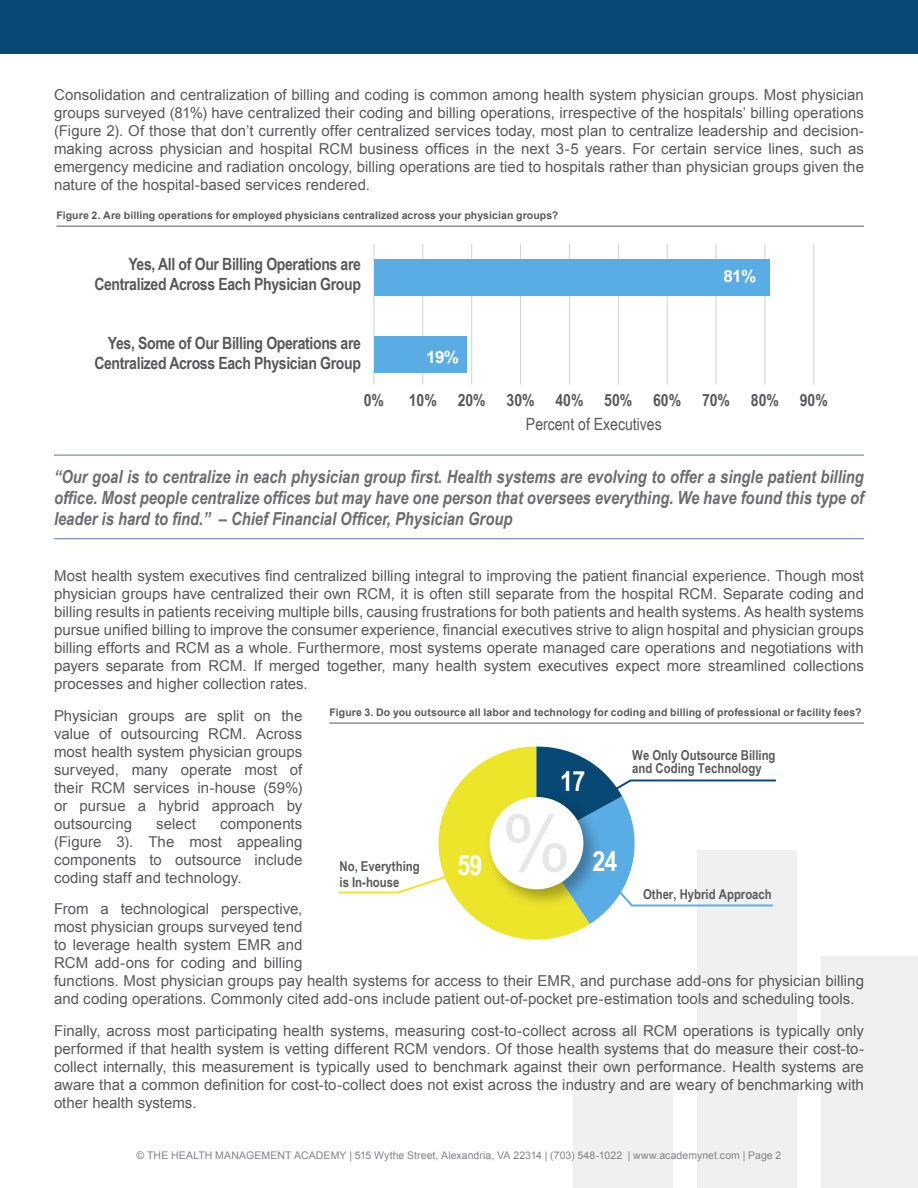
<style>
.page{position:relative;width:918px;height:1188px;background:#fff}
.page>*{position:absolute;margin:0;border:0;box-sizing:border-box;transform-origin:0 0}
.t1{font:700 27.9px "Arial Narrow";color:#fff}
.t2{font:italic 700 18px/21px "Arial Narrow";color:#6c6d70;text-align:justify}
.t3{font:700 16.95px/20.2px "Arial Narrow";letter-spacing:-.02em;color:#57585a;text-align:right}
.t4{font:700 16.95px "Arial Narrow";color:#57585a}
.t5{font:16.95px "Arial Narrow";color:#57585a}
.t6{font:700 16.95px "Arial";color:#fff}
.body_-_serif{font:15px/18px "Arial";letter-spacing:.005em;color:#57585a;text-align:justify}
.t7{font:700 13.65px/13.4px "Arial Narrow";color:#595a5a}
.Paragraph_Style_2{font:700 10.5px "Arial";letter-spacing:.01em;color:#57585a}
.t8{font:10.5px "Arial";letter-spacing:.01em;color:#808285}
</style>
<div class="page">
<div style="left:573px;top:1028px;width:100px;height:160px;background:#f0f0f1"></div>
<div style="left:697px;top:850px;width:100px;height:338px;background:#f0f0f1"></div>
<div style="left:821px;top:956px;width:97px;height:232px;background:#f0f0f1"></div>
<div style="left:0;top:0;width:918px;height:54px;background:#074874"></div>
<hr style="left:374px;top:244px;width:1px;height:141px;background:#d1d2d4">
<hr style="left:423px;top:244px;width:1px;height:141px;background:#d1d2d4">
<hr style="left:471px;top:244px;width:1px;height:141px;background:#d1d2d4">
<hr style="left:520px;top:244px;width:1px;height:141px;background:#d1d2d4">
<hr style="left:569px;top:244px;width:1px;height:141px;background:#d1d2d4">
<hr style="left:618px;top:244px;width:1px;height:141px;background:#d1d2d4">
<hr style="left:667px;top:244px;width:1px;height:141px;background:#d1d2d4">
<hr style="left:716px;top:244px;width:1px;height:141px;background:#d1d2d4">
<hr style="left:765px;top:244px;width:1px;height:141px;background:#d1d2d4">
<hr style="left:814px;top:244px;width:1px;height:141px;background:#d1d2d4">
<div style="left:374px;top:259px;width:396px;height:37px;background:#5aace5"></div>
<div style="left:374px;top:336px;width:93px;height:37px;background:#5aace5"></div>
<hr style="left:56px;top:226px;width:808px;height:1px;background:#57585a">
<svg style="left:338px;top:747px;width:438px;height:193px"></svg>
<hr style="left:329px;top:723px;width:535px;height:1px;background:#57585a">
<hr style="left:54px;top:455px;width:810px;height:1px;background:#6b85ad">
<hr style="left:54px;top:538px;width:810px;height:1px;background:#6b85ad">
<p class="body_-_serif" style="left:54px;top:85px;width:812px">Consolidation and centralization of billing and coding is common among health system physician groups. Most physician groups surveyed (81%) have centralized their coding and billing operations, irrespective of the hospitals’ billing operations (Figure 2). Of those that don’t currently offer centralized services today, most plan to centralize leadership and decision&shy;making across physician and hospital RCM business offices in the next 3-5 years. For certain service lines, such as emergency medicine and radiation oncology, billing operations are tied to hospitals rather than physician groups given the nature of the hospital-based services rendered.</p>
<p class="Paragraph_Style_2" style="left:56px;top:209px;width:504px">Figure 2. Are billing operations for employed physicians centralized across your physician groups?</p>
<p class="t3" style="left:94px;top:253px;width:268px">Yes, All of Our Billing Operations are<br>Centralized Across Each Physician Group</p>
<p class="t3" style="left:94px;top:332px;width:268px">Yes, Some of Our Billing Operations are<br>Centralized Across Each Physician Group</p>
<p class="t6" style="left:426px;top:346px;width:34px">19%</p>
<p class="t6" style="left:723px;top:265px;width:34px">81%</p>
<p class="t3" style="left:364px;top:389px;width:22px">0%</p>
<p class="t3" style="left:409px;top:389px;width:30px">10%</p>
<p class="t4" style="left:458px;top:387px;width:372px">20% 30% 40% 50% 60% 70% 80% 90%</p>
<p class="t5" style="left:526px;top:412px;width:137px">Percent of Executives</p>
<p class="t2" style="left:54px;top:465px;width:812px">“Our goal is to centralize in each physician group first. Health systems are evolving to offer a single patient billing office. Most people centralize offices but may have one person that oversees everything. We have found this type of leader is hard to find.” – Chief Financial Officer, Physician Group</p>
<p class="body_-_serif" style="left:54px;top:567px;width:812px">Most health system executives find centralized billing integral to improving the patient financial experience. Though most physician groups have centralized their own RCM, it is often still separate from the hospital RCM. Separate coding and billing results in patients receiving multiple bills, causing frustrations for both patients and health systems. As health systems pursue unified billing to improve the consumer experience, financial executives strive to align hospital and physician groups billing efforts and RCM as a whole. Furthermore, most systems operate managed care operations and negotiations with payers separate from RCM. If merged together, many health system executives expect more streamlined collections processes and higher collection rates.</p>
<p class="body_-_serif" style="left:54px;top:706px;width:250px">Physician groups are split on the value of outsourcing RCM. Across most health system physician groups surveyed, many operate most of their RCM services in-house (59%) or pursue a hybrid approach by outsourcing</p>
<p class="Paragraph_Style_2" style="left:329px;top:706px;width:534px">Figure 3. Do you outsource all labor and technology for coding and billing of professional or facility fees?</p>
<p class="t7" style="left:632px;top:748px;width:145px">We Only Outsource Billing and Coding Technology</p>
<p class="t1" style="left:560px;top:760px;width:27px">17</p>
<p class="body_-_serif" style="left:156px;top:814px;width:41px">select</p>
<p class="body_-_serif" style="left:54px;top:814px;width:250px;text-indent:166px">components (Figure 3). The most appealing components to outsource include coding staff and technology.</p>
<p class="body_-_serif" style="left:54px;top:900px;width:812px;text-align:left">From a technological perspective,<br>most physician groups surveyed tend<br>to leverage health system EMR and<br>RCM add-ons for coding and billing<br>functions. Most physician groups pay health systems for access to their EMR, and purchase add-ons for physician billing and coding operations. Commonly cited add-ons include patient out-of-pocket pre-estimation tools and scheduling tools.</p>
<p class="body_-_serif" style="left:54px;top:1021px;width:812px">Finally, across most participating health systems, measuring cost-to-collect across all RCM operations is typically only performed if that health system is vetting different RCM vendors. Of those health systems that do measure their cost-to&shy;collect internally, this measurement is typically used to benchmark against their own performance. Health systems are aware that a common definition for cost-to-collect does not exist across the industry and are weary of benchmarking with other health systems.</p>
<p class="t1" style="left:457px;top:844px;width:27px">59</p>
<p class="t1" style="left:592px;top:840px;width:27px">24</p>
<p class="t7" style="left:340px;top:857px;width:82px;line-height:16.4px">No, Everything is In-house</p>
<p class="t7" style="left:643px;top:887px;width:130px">Other, Hybrid Approach</p>
<p class="t8" style="left:137px;top:1149px;width:646px">© THE HEALTH MANAGEMENT ACADEMY | 515 Wythe Street, Alexandria, VA 22314 | (703) 548-1022 | www.academynet.com | Page 2</p>
</div>
